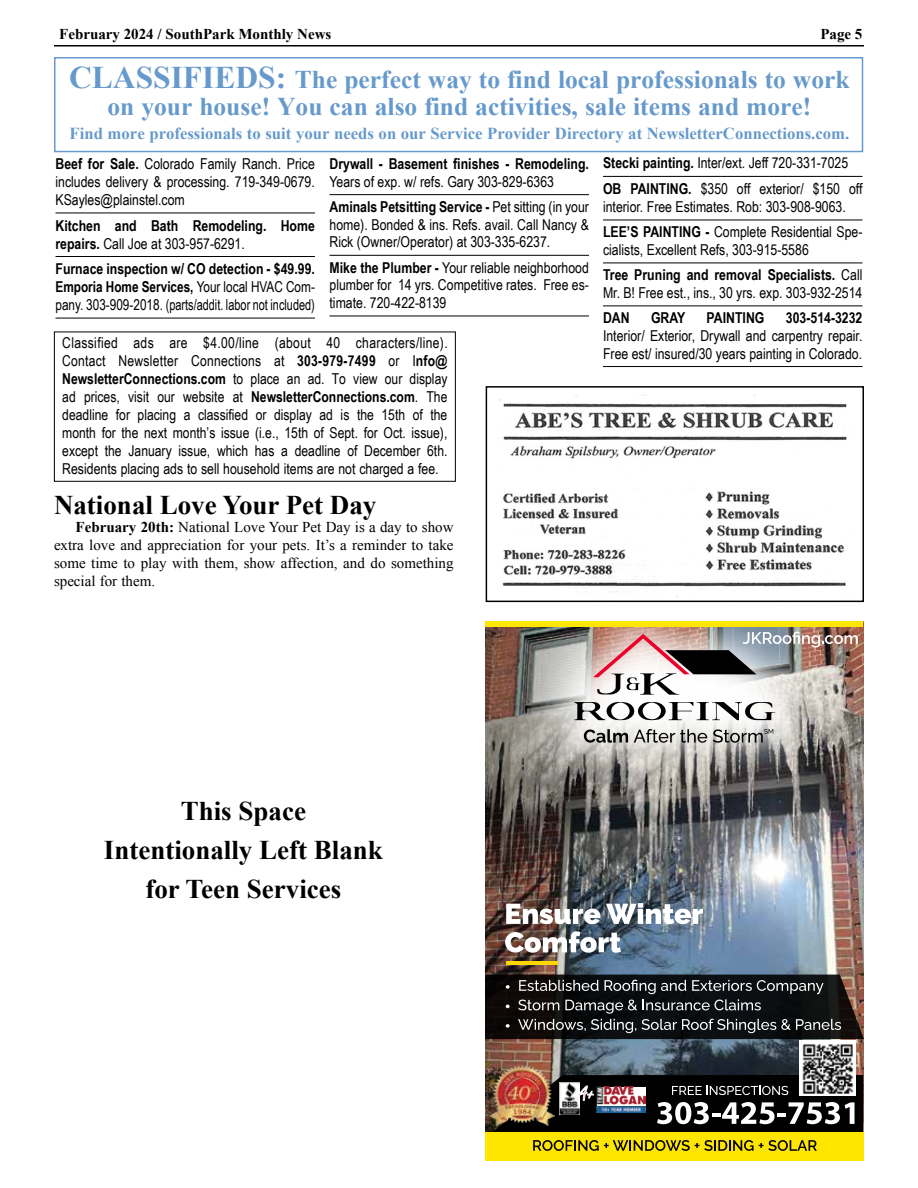
<style>
.page{position:relative;width:918px;height:1188px;background:#fff}
.page>*{position:absolute;margin:0;border:0;box-sizing:border-box;transform-origin:0 0}
.t1{font:700 27px/39px "Times New Roman";color:#000;text-align:center}
.t2{font:700 25.5px/27px "Times New Roman";color:#69c;text-align:center}
.t3{font:700 16.65px "Times New Roman";color:#69c}
.t4{font:15px/18px "Arial Narrow";color:#000}
.t5{font:15px/18px "Times New Roman";color:#000;text-align:justify}
.t6{font:15px/18px "Arial Narrow";color:#000;text-align:justify;scale:.96 1}
.t7{font:700 15px/18px "Arial Narrow";color:#000}
.t8{font:700 15px "Times New Roman";color:#000}
.s1{font-size:31.5px}
.s2{font-weight:700}
.s3{font-weight:400}
</style>
<div class="page">
<hr style="left:330px;top:194px;width:259px;height:1px;background:#000">
<hr style="left:330px;top:255px;width:259px;height:1px;background:#000">
<hr style="left:330px;top:316px;width:259px;height:1px;background:#000">
<hr style="left:603px;top:176px;width:260px;height:1px;background:#000">
<hr style="left:603px;top:220px;width:260px;height:1px;background:#000">
<hr style="left:603px;top:263px;width:260px;height:1px;background:#000">
<hr style="left:603px;top:306px;width:260px;height:1px;background:#000">
<hr style="left:603px;top:366px;width:260px;height:1px;background:#000">
<hr style="left:56px;top:213px;width:259px;height:1px;background:#000">
<hr style="left:56px;top:256px;width:259px;height:1px;background:#000">
<hr style="left:56px;top:318px;width:259px;height:1px;background:#000">
<hr style="left:54px;top:45px;width:810px;height:1px;background:#000">
<div style="left:54px;top:332px;width:402px;height:150px;border:1px solid #000"></div>
<div style="left:54px;top:57px;width:809px;height:95px;border:2px solid #69c"></div>
<img style="left:499px;top:394px;width:348px;height:203px">
<div style="left:486px;top:386px;width:378px;height:216px;border:2px solid #000"></div>
<img style="left:689px;top:627px;width:174px;height:448px">
<img style="left:485px;top:627px;width:204px;height:505px">
<img style="left:509px;top:627px;width:331px;height:172px">
<div style="left:485px;top:621px;width:378px;height:6px;background:#ffe600"></div>
<div style="left:485px;top:1132px;width:378px;height:29px;background:#ffe600"></div>
<svg style="left:489px;top:1075px;width:374px;height:76px"></svg>
<img style="left:597px;top:1087px;width:48px;height:25px">
<hr style="left:506px;top:961px;width:51px;height:4px;background:#ffd600">
<img style="left:593px;top:632px;width:265px;height:63px">
<svg style="left:574px;top:702px;width:201px;height:18px"></svg>
<svg style="left:584px;top:729px;width:44px;height:14px"></svg>
<svg style="left:634px;top:729px;width:73px;height:14px"></svg>
<svg style="left:713px;top:729px;width:60px;height:14px"></svg>
<svg style="left:485px;top:975px;width:378px;height:64px"></svg>
<img style="left:490px;top:1065px;width:65px;height:61px">
<img style="left:507px;top:1078px;width:31px;height:26px">
<img style="left:800px;top:1041px;width:55px;height:55px">
<svg style="left:506px;top:904px;width:94px;height:20px"></svg>
<svg style="left:606px;top:903px;width:97px;height:21px"></svg>
<img style="left:505px;top:931px;width:116px;height:22px">
<p class="t8" style="left:59px;top:23px;width:274px">February 2024 / SouthPark Monthly News</p>
<p class="t8" style="left:820px;top:23px;width:44px">Page 5</p>
<h2 class="t2" style="left:69px;top:65px;width:782px"><span class="s1">CLASSIFIEDS:</span> The perfect way to find local professionals to work on your house! You can also find activities, sale items and more!</h2>
<p class="t3" style="left:70px;top:122px;width:781px">Find more professionals to suit your needs on our Service Provider Directory at NewsletterConnections.com.</p>
<p class="t4" style="left:56px;top:154px;width:261px;text-align:justify"><span class="s2">Beef for Sale.</span> Colorado Family Ranch. Price includes delivery &amp; processing. 719-349-0679.<br>KSayles@plainstel.com</p>
<p class="t7" style="left:56px;top:216px;width:261px">Kitchen and Bath Remodeling. Home repairs. <span class="s3">Call Joe at 303-957-6291.</span></p>
<p class="t6" style="left:56px;top:259px;width:272px"><span class="s2">Furnace inspection w/ CO detection - $49.99.<br>Emporia Home Services,</span> Your local HVAC Com&shy;pany. 303-909-2018. (parts/addit. labor not included)</p>
<p class="t7" style="left:330px;top:154px;width:261px">Drywall - Basement finishes - Remodeling.</p>
<p class="t4" style="left:330px;top:168px;width:261px;line-height:25.2px">Years of exp. w/ refs. Gary 303-829-6363<br><span class="s2">Aminals Petsitting Service -</span> Pet sitting (in your</p>
<p class="t4" style="left:330px;top:215px;width:261px">home). Bonded &amp; ins. Refs. avail. Call Nancy &amp;<br>Rick (Owner/Operator) at 303-335-6237.</p>
<p class="t4" style="left:330px;top:258px;width:261px;text-align:justify"><span class="s2">Mike the Plumber -</span> Your reliable neighborhood plumber for 14 yrs. Competitive rates. Free es&shy;timate. 720-422-8139</p>
<p class="t4" style="left:62px;top:333px;width:387px;text-align:justify">Classified ads are $4.00/line (about 40 characters/line).<br>Contact Newsletter Connections at <span class="s2">303-979-7499</span> or I<span class="s2">nfo@ NewsletterConnections.com</span> to place an ad. To view our display ad prices, visit our website at <span class="s2">NewsletterConnections.com</span>. The deadline for placing a classified or display ad is the 15th of the month for the next month’s issue (i.e., 15th of Sept. for Oct. issue), except the January issue, which has a deadline of December 6th.<br>Residents placing ads to sell household items are not charged a fee.</p>
<h1 class="t1" style="left:54px;top:485px;width:324px">National Love Your Pet Day</h1>
<p class="t5" style="left:54px;top:518px;width:401px;text-indent:22px"><span class="s2">February 20th:</span> National Love Your Pet Day is a day to show extra love and appreciation for your pets. It’s a reminder to take some time to play with them, show affection, and do something special for them.</p>
<p class="t4" style="left:603px;top:150px;width:261px;line-height:25.5px"><span class="s2">Stecki painting.</span> Inter/ext. Jeff 720-331-7025<br><span class="s2">OB PAINTING.</span> $350 off exterior/ $150 off</p>
<p class="t4" style="left:603px;top:194px;width:261px;line-height:25.2px">interior. Free Estimates. Rob: 303-908-9063.<br><span class="s2">LEE’S PAINTING -</span> Complete Residential Spe-</p>
<p class="t4" style="left:603px;top:237px;width:261px;line-height:25.2px">cialists, Excellent Refs, 303-915-5586<br><span class="s2">Tree Pruning and removal Specialists.</span> Call</p>
<p class="t4" style="left:603px;top:283px;width:261px">Mr. B! Free est., ins., 30 yrs. exp. 303-932-2514</p>
<p class="t7" style="left:603px;top:308px;width:28px">DAN</p>
<p class="t7" style="left:651px;top:308px;width:36px">GRAY</p>
<p class="t7" style="left:707px;top:308px;width:59px">PAINTING</p>
<p class="t7" style="left:786px;top:308px;width:78px">303-514-3232</p>
<p class="t4" style="left:603px;top:326px;width:261px">Interior/ Exterior, Drywall and carpentry repair.<br>Free est/ insured/30 years painting in Colorado.</p>
<h1 class="t1" style="left:104px;top:790px;width:281px">This Space<br>Intentionally Left Blank for Teen Services</h1>
</div>
